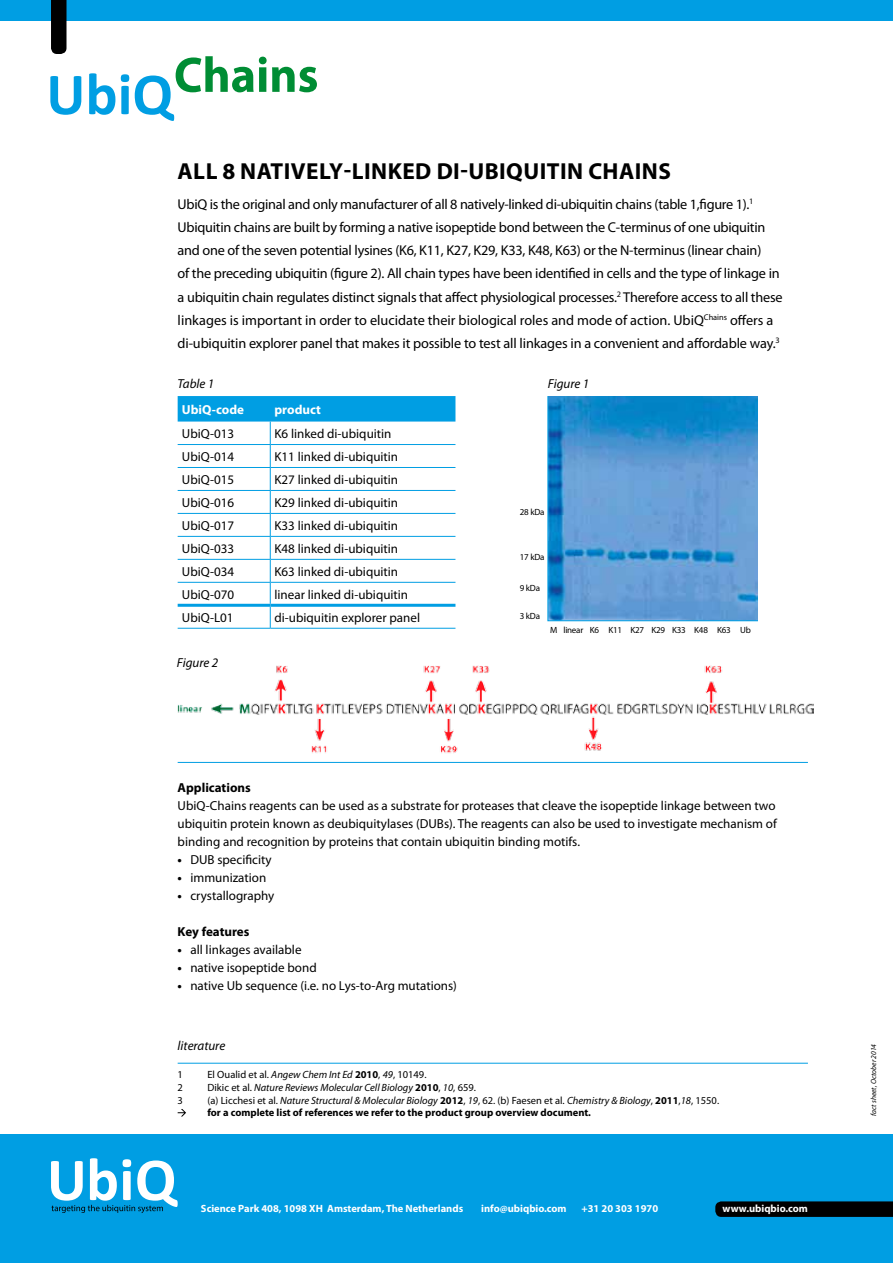
<style>
.page{position:relative;width:893px;height:1263px;background:#fff}
.page>*{position:absolute;margin:0;border:0;box-sizing:border-box;transform-origin:0 0}
.t1{font:700 23.25px "Myriad Pro";letter-spacing:.02em;color:#000}
.t2{font:14.25px/23.2px "Myriad Pro";letter-spacing:-.015em;color:#000}
.t3{font:13.05px/18px "Myriad Pro";color:#000;text-align:justify}
.t4{font:italic 13.05px "Myriad Pro";color:#000}
.t5{font:700 13.05px "Myriad Pro";color:#000}
.t6{font:700 13.05px "Myriad Pro";color:#fff}
.t7{font:700 10.5px/12.6px "Myriad Pro";color:#000}
.t8{font:700 10.5px "Myriad Pro";color:#fff}
.t9{font:italic 10.5px "Myriad Pro";color:#000}
.t10{font:10.5px "Myriad Pro";color:#000}
.t11{font:9px "Myriad Pro";letter-spacing:-.025em;color:#000}
.t12{font:italic 7.5px "Myriad Pro";color:#000}
.s1{font-weight:700}
.s2{font-style:italic}
.s3{font-style:normal}
.s4{font-weight:700;font-style:normal}
.s5{font-weight:400}
.s6{font-weight:400;font-style:italic}
</style>
<div class="page">
<svg style="left:50px;top:76px;width:31px;height:39px"></svg>
<svg style="left:89px;top:73px;width:26px;height:42px"></svg>
<svg style="left:121px;top:74px;width:8px;height:40px"></svg>
<svg style="left:135px;top:56px;width:182px;height:65px"></svg>
<div style="left:0;top:1134px;width:893px;height:129px;background:#009ee3"></div>
<svg style="left:715px;top:1201px;width:178px;height:16px;background:#000608"></svg>
<svg style="left:51px;top:1158px;width:127px;height:55px"></svg>
<div style="left:0;top:0;width:893px;height:21px;background:#009ee3"></div>
<svg style="left:51px;top:0;width:16px;height:54px"></svg>
<hr style="left:178px;top:628px;width:92px;height:1px;background:#009ee3">
<hr style="left:270px;top:628px;width:185px;height:1px;background:#009ee3">
<svg style="left:178px;top:396px;width:277px;height:232px"></svg>
<hr style="left:178px;top:604px;width:92px;height:3px;background:#009ee3">
<hr style="left:270px;top:604px;width:185px;height:3px;background:#009ee3">
<hr style="left:178px;top:1063px;width:630px;height:1px;background:#009ee3">
<svg style="left:178px;top:1109px;width:8px;height:7px"></svg>
<svg style="left:547px;top:396px;width:211px;height:225px;background:#4d96d1"></svg>
<img style="left:178px;top:665px;width:636px;height:88px">
<hr style="left:178px;top:762px;width:630px;height:1px;background:#009ee3">
<h1 class="t1" style="left:178px;top:156px;width:495px">ALL 8 NATIVELY-LINKED DI-UBIQUITIN CHAINS</h1>
<p class="t2" style="left:178px;top:192px;width:606px">UbiQ is the original and only manufacturer of all 8 natively-linked di-ubiquitin chains (table 1,figure 1).<sup>1<br></sup>Ubiquitin chains are built by forming a native isopeptide bond between the C-terminus of one ubiquitin and one of the seven potential lysines (K6, K11, K27, K29, K33, K48, K63) or the N-terminus (linear chain)<br>of the preceding ubiquitin (figure 2). All chain types have been identified in cells and the type of linkage in a ubiquitin chain regulates distinct signals that affect physiological processes.<sup>2</sup> Therefore access to all these linkages is important in order to elucidate their biological roles and mode of action. UbiQ<sup>Chains</sup> offers a di-ubiquitin explorer panel that makes it possible to test all linkages in a convenient and affordable way.<sup>3</sup></p>
<p class="t4" style="left:178px;top:375px;width:38px">Table 1</p>
<p class="t4" style="left:548px;top:375px;width:43px">Figure 1</p>
<p class="t6" style="left:182px;top:401px;width:64px">UbiQ-code</p>
<p class="t6" style="left:274px;top:401px;width:48px">product</p>
<p class="t3" style="left:182px;top:424px;width:54px">UbiQ-013</p>
<p class="t3" style="left:274px;top:424px;width:118px">K6 linked di-ubiquitin</p>
<p class="t3" style="left:182px;top:447px;width:54px">UbiQ-014</p>
<p class="t3" style="left:274px;top:447px;width:125px">K11 linked di-ubiquitin</p>
<p class="t3" style="left:182px;top:470px;width:54px">UbiQ-015</p>
<p class="t3" style="left:274px;top:470px;width:125px">K27 linked di-ubiquitin</p>
<p class="t3" style="left:182px;top:493px;width:54px">UbiQ-016</p>
<p class="t3" style="left:274px;top:493px;width:125px">K29 linked di-ubiquitin</p>
<p class="t3" style="left:182px;top:516px;width:54px">UbiQ-017</p>
<p class="t3" style="left:274px;top:516px;width:125px">K33 linked di-ubiquitin</p>
<p class="t3" style="left:182px;top:539px;width:54px">UbiQ-033</p>
<p class="t3" style="left:274px;top:539px;width:125px">K48 linked di-ubiquitin</p>
<p class="t3" style="left:182px;top:562px;width:54px">UbiQ-034</p>
<p class="t3" style="left:274px;top:562px;width:125px">K63 linked di-ubiquitin</p>
<p class="t3" style="left:182px;top:585px;width:54px">UbiQ-070</p>
<p class="t3" style="left:274px;top:585px;width:135px">linear linked di-ubiquitin</p>
<p class="t3" style="left:182px;top:608px;width:53px">UbiQ-L01</p>
<p class="t3" style="left:274px;top:608px;width:147px">di-ubiquitin explorer panel</p>
<p class="t4" style="left:177px;top:654px;width:43px">Figure 2</p>
<p class="t11" style="left:520px;top:506px;width:26px">28 kDa</p>
<p class="t11" style="left:520px;top:552px;width:26px">17 kDa</p>
<p class="t11" style="left:520px;top:582px;width:22px">9 kDa</p>
<p class="t11" style="left:520px;top:610px;width:22px">3 kDa</p>
<p class="t11" style="left:550px;top:624px;width:202px">M linear K6 K11 K27 K29 K33 K48 K63 Ub</p>
<p class="t5" style="left:178px;top:779px;width:75px">Applications</p>
<p class="t3" style="left:178px;top:796px;width:601px">UbiQ-Chains reagents can be used as a substrate for proteases that cleave the isopeptide linkage between two ubiquitin protein known as deubiquitylases (DUBs). The reagents can also be used to investigate mechanism of binding and recognition by proteins that contain ubiquitin binding motifs.</p>
<p class="t3" style="left:178px;top:850px;width:96px"><span class="s1">•</span> DUB specificity</p>
<p class="t3" style="left:178px;top:868px;width:90px"><span class="s1">•</span> immunization</p>
<p class="t3" style="left:178px;top:886px;width:98px"><span class="s1">•</span> crystallography</p>
<p class="t5" style="left:178px;top:923px;width:73px">Key features</p>
<p class="t3" style="left:178px;top:940px;width:125px"><span class="s1">•</span> all linkages available</p>
<p class="t3" style="left:178px;top:958px;width:141px"><span class="s1">•</span> native isopeptide bond</p>
<p class="t3" style="left:178px;top:976px;width:281px"><span class="s1">•</span> native Ub sequence (i.e. no Lys-to-Arg mutations)</p>
<p class="t4" style="left:178px;top:1038px;width:49px">literature</p>
<p class="t10" style="left:178px;top:1068px;width:7px">1</p>
<p class="t10" style="left:207px;top:1068px;width:221px">El Oualid et al. <span class="s2">Angew Chem Int Ed</span> <span class="s1">2010</span>, <span class="s2">49</span>, 10149.</p>
<p class="t10" style="left:178px;top:1081px;width:7px">2</p>
<p class="t9" style="left:207px;top:1081px;width:270px"><span class="s3">Dikic et al.</span> Nature Reviews Molecular Cell Biology <span class="s4">2010</span><span class="s3">,</span> 10<span class="s3">, 659.</span></p>
<p class="t10" style="left:178px;top:1093px;width:7px">3</p>
<p class="t7" style="left:207px;top:1093px;width:513px"><span class="s5">(a) Licchesi et al.</span> <span class="s6">Nature Structural &amp; Molecular Biology</span> 2012<span class="s5">,</span> <span class="s6">19</span><span class="s5">, 62. (b) Faesen et al.</span> <span class="s6">Chemistry &amp; Biology</span><span class="s5">,</span> 2011<span class="s5">,</span><span class="s6">18</span><span class="s5">, 1550. </span>for a complete list of references we refer to the product group overview document.</p>
<p class="t8" style="left:201px;top:1201px;width:264px">Science Park 408, 1098 XH Amsterdam, The Netherlands</p>
<p class="t8" style="left:481px;top:1201px;width:87px">info@ubiqbio.com</p>
<p class="t8" style="left:581px;top:1201px;width:78px">+31 20 303 1970</p>
<p class="t8" style="left:723px;top:1201px;width:87px">www.ubiqbio.com</p>
<p class="t12" style="left:869px;top:1116px;width:74px;rotate:-90deg">fact sheet, October 2014</p>
</div>
